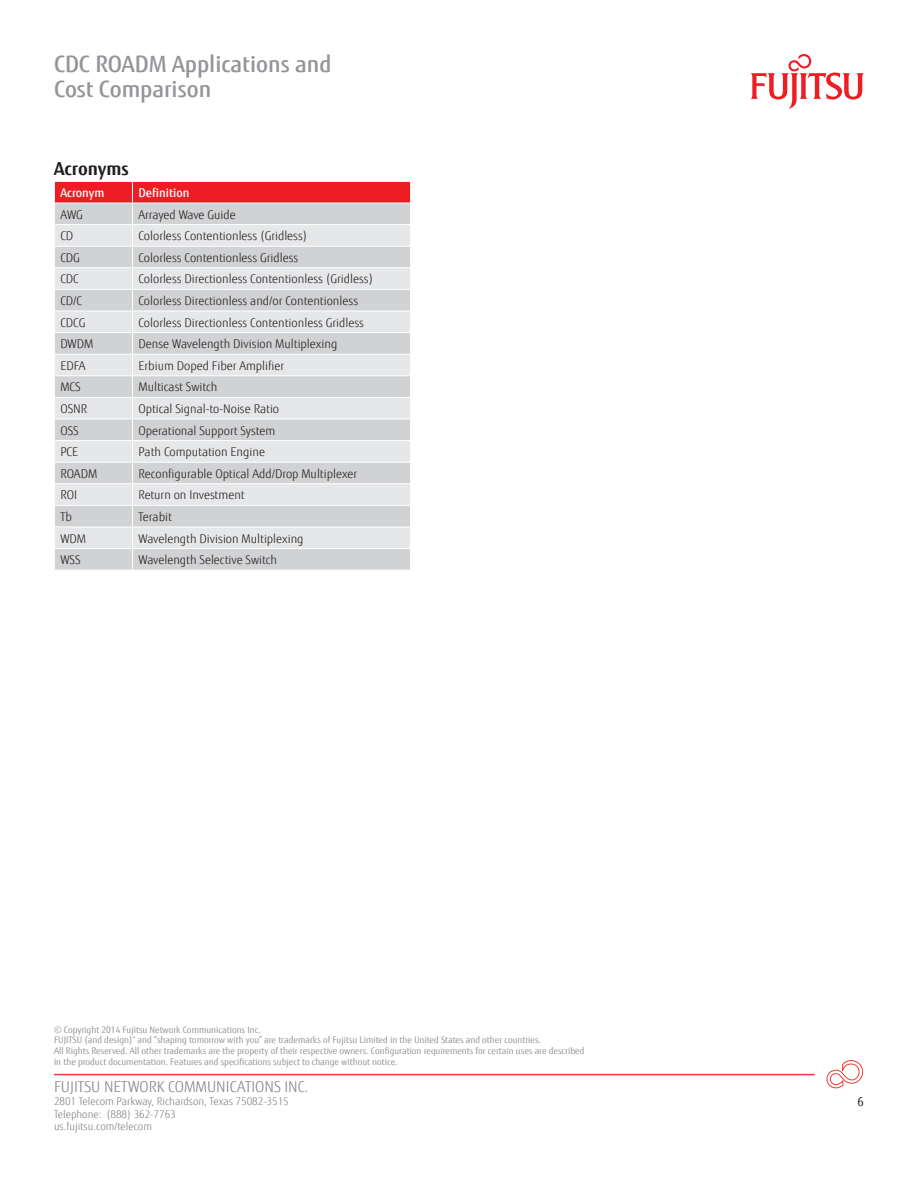
<style>
.page{position:relative;width:918px;height:1188px;background:#fff}
.page>*{position:absolute;margin:0;border:0;box-sizing:border-box;transform-origin:0 0}
.page_header{font:500 22.5px/25.5px "Fujitsu Sans";color:#939598}
.Section_Title{font:700 18px "Fujitsu Sans";color:#231f20}
.t1{font:300 15px "Fujitsu Sans";color:#808285}
.Body_Text{font:300 12px "Fujitsu Sans";color:#231f20}
.Body_Text-2{font:500 12px "Fujitsu Sans";color:#fff}
.t2{font:12px "Fujitsu Sans";color:#231f20}
.t3{font:300 10.5px/12.6px "Fujitsu Sans";color:#808285}
.t4{font:9px/10.8px "Fujitsu Sans";color:#939598}
</style>
<div class="page">
<svg style="left:751px;top:54px;width:113px;height:55px"></svg>
<hr style="left:54px;top:1074px;width:761px;height:1px;background:#ee3b32">
<svg style="left:827px;top:1060px;width:36px;height:28px"></svg>
<svg style="left:54px;top:181px;width:357px;height:389px;background:#dfd5d7"></svg>
<p class="page_header" style="left:54px;top:51px;width:279px">CDC ROADM Applications and<br>Cost Comparison</p>
<p class="Section_Title" style="left:54px;top:157px;width:76px">Acronyms</p>
<p class="Body_Text-2" style="left:60px;top:185px;width:45px">Acronym</p>
<p class="Body_Text-2" style="left:138px;top:185px;width:53px">Definition</p>
<p class="Body_Text" style="left:60px;top:207px;width:24px">AWG</p>
<p class="Body_Text" style="left:138px;top:207px;width:99px">Arrayed Wave Guide</p>
<p class="Body_Text" style="left:60px;top:229px;width:14px">CD</p>
<p class="Body_Text" style="left:138px;top:229px;width:171px">Colorless Contentionless (Gridless)</p>
<p class="Body_Text" style="left:60px;top:250px;width:21px">CDG</p>
<p class="Body_Text" style="left:138px;top:250px;width:161px">Colorless Contentionless Gridless</p>
<p class="Body_Text" style="left:60px;top:272px;width:20px">CDC</p>
<p class="Body_Text" style="left:138px;top:272px;width:236px">Colorless Directionless Contentionless (Gridless)</p>
<p class="Body_Text" style="left:60px;top:294px;width:23px">CD/C</p>
<p class="Body_Text" style="left:138px;top:294px;width:221px">Colorless Directionless and/or Contentionless</p>
<p class="Body_Text" style="left:60px;top:315px;width:27px">CDCG</p>
<p class="Body_Text" style="left:138px;top:315px;width:227px">Colorless Directionless Contentionless Gridless</p>
<p class="Body_Text" style="left:60px;top:337px;width:34px">DWDM</p>
<p class="Body_Text" style="left:138px;top:337px;width:200px">Dense Wavelength Division Multiplexing</p>
<p class="Body_Text" style="left:60px;top:358px;width:27px">EDFA</p>
<p class="Body_Text" style="left:138px;top:358px;width:147px">Erbium Doped Fiber Amplifier</p>
<p class="Body_Text" style="left:60px;top:380px;width:22px">MCS</p>
<p class="Body_Text" style="left:138px;top:380px;width:81px">Multicast Switch</p>
<p class="Body_Text" style="left:60px;top:402px;width:28px">OSNR</p>
<p class="Body_Text" style="left:138px;top:402px;width:142px">Optical Signal-to-Noise Ratio</p>
<p class="Body_Text" style="left:60px;top:423px;width:20px">OSS</p>
<p class="Body_Text" style="left:138px;top:423px;width:139px">Operational Support System</p>
<p class="Body_Text" style="left:60px;top:445px;width:19px">PCE</p>
<p class="Body_Text" style="left:138px;top:445px;width:128px">Path Computation Engine</p>
<p class="Body_Text" style="left:60px;top:466px;width:38px">ROADM</p>
<p class="Body_Text" style="left:138px;top:466px;width:220px">Reconfigurable Optical Add/Drop Multiplexer</p>
<p class="Body_Text" style="left:60px;top:488px;width:18px">ROI</p>
<p class="Body_Text" style="left:138px;top:488px;width:108px">Return on Investment</p>
<p class="Body_Text" style="left:60px;top:510px;width:13px">Tb</p>
<p class="Body_Text" style="left:138px;top:510px;width:35px">Terabit</p>
<p class="Body_Text" style="left:60px;top:531px;width:27px">WDM</p>
<p class="Body_Text" style="left:138px;top:531px;width:167px">Wavelength Division Multiplexing</p>
<p class="Body_Text" style="left:60px;top:553px;width:22px">WSS</p>
<p class="Body_Text" style="left:138px;top:553px;width:140px">Wavelength Selective Switch</p>
<p class="t4" style="left:54px;top:1024px;width:208px">© Copyright 2014 Fujitsu Network Communications Inc.</p>
<p class="t4" style="left:54px;top:1035px;width:532px">FUJITSU (and design)<sup>®</sup> and “shaping tomorrow with you” are trademarks of Fujitsu Limited in the United States and other countries.<br>All Rights Reserved. All other trademarks are the property of their respective owners. Configuration requirements for certain uses are described in the product documentation. Features and specifications subject to change without notice.</p>
<p class="t1" style="left:54px;top:1078px;width:256px">FUJITSU NETWORK COMMUNICATIONS INC.</p>
<p class="t3" style="left:54px;top:1095px;width:236px">2801 Telecom Parkway, Richardson, Texas 75082-3515<br>Telephone: (888) 362-7763<br>us.fujitsu.com/telecom</p>
<p class="t2" style="left:858px;top:1095px;width:8px">6</p>
</div>
